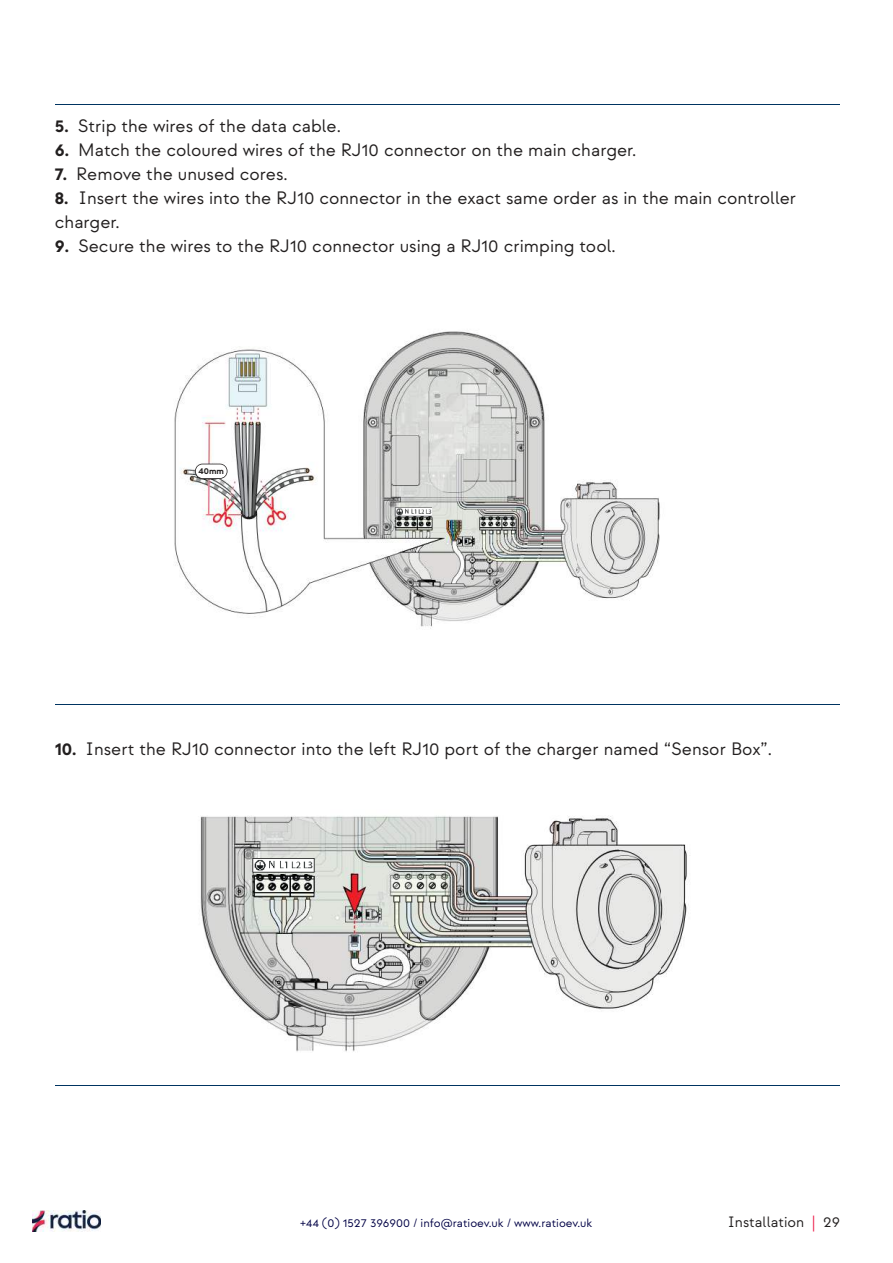
<style>
.page{position:relative;width:893px;height:1263px;background:#fff}
.page>*{position:absolute;margin:0;border:0;box-sizing:border-box;transform-origin:0 0}
.t1{font:18px/24px "Strawford";color:#221f1f}
.t2{font:15px "Strawford";color:#221f1f}
.t3{font:12px "Strawford";color:#000045}
.t4{font:700 9px "Strawford";color:#221f1f}
.s1{font-weight:700}
.s2{color:#ed1846}
</style>
<div class="page">
<img style="left:32px;top:1210px;width:68px;height:22px">
<hr style="left:55px;top:104px;width:785px;height:1px;background:#003461">
<hr style="left:55px;top:704px;width:785px;height:1px;background:#003461">
<hr style="left:55px;top:1085px;width:785px;height:1px;background:#003461">
<img style="left:200px;top:816px;width:490px;height:236px">
<img style="left:252px;top:858px;width:63px;height:15px">
<img style="left:174px;top:331px;width:486px;height:298px">
<img style="left:394px;top:508px;width:38px;height:8px">
<svg style="left:195px;top:464px;width:32px;height:15px"></svg>
<p class="t1" style="left:55px;top:115px;width:288px"><span class="s1">5.</span> Strip the wires of the data cable.</p>
<p class="t1" style="left:55px;top:139px;width:583px"><span class="s1">6.</span> Match the coloured wires of the RJ10 connector on the main charger.</p>
<p class="t1" style="left:55px;top:163px;width:234px"><span class="s1">7.</span> Remove the unused cores.</p>
<p class="t1" style="left:55px;top:187px;width:743px"><span class="s1">8.</span> Insert the wires into the RJ10 connector in the exact same order as in the main controller charger.</p>
<p class="t1" style="left:55px;top:235px;width:562px"><span class="s1">9.</span> Secure the wires to the RJ10 connector using a RJ10 crimping tool.</p>
<p class="t4" style="left:199px;top:466px;width:27px">40mm</p>
<p class="t1" style="left:55px;top:739px;width:719px"><span class="s1">10.</span> Insert the RJ10 connector into the left RJ10 port of the charger named “Sensor Box”.</p>
<p class="t3" style="left:301px;top:1217px;width:293px">+44 (0) 1527 396900 / info@ratioev.uk / www.ratioev.uk</p>
<p class="t2" style="left:728px;top:1215px;width:114px">Installation <span class="s2">|</span> 29</p>
</div>
